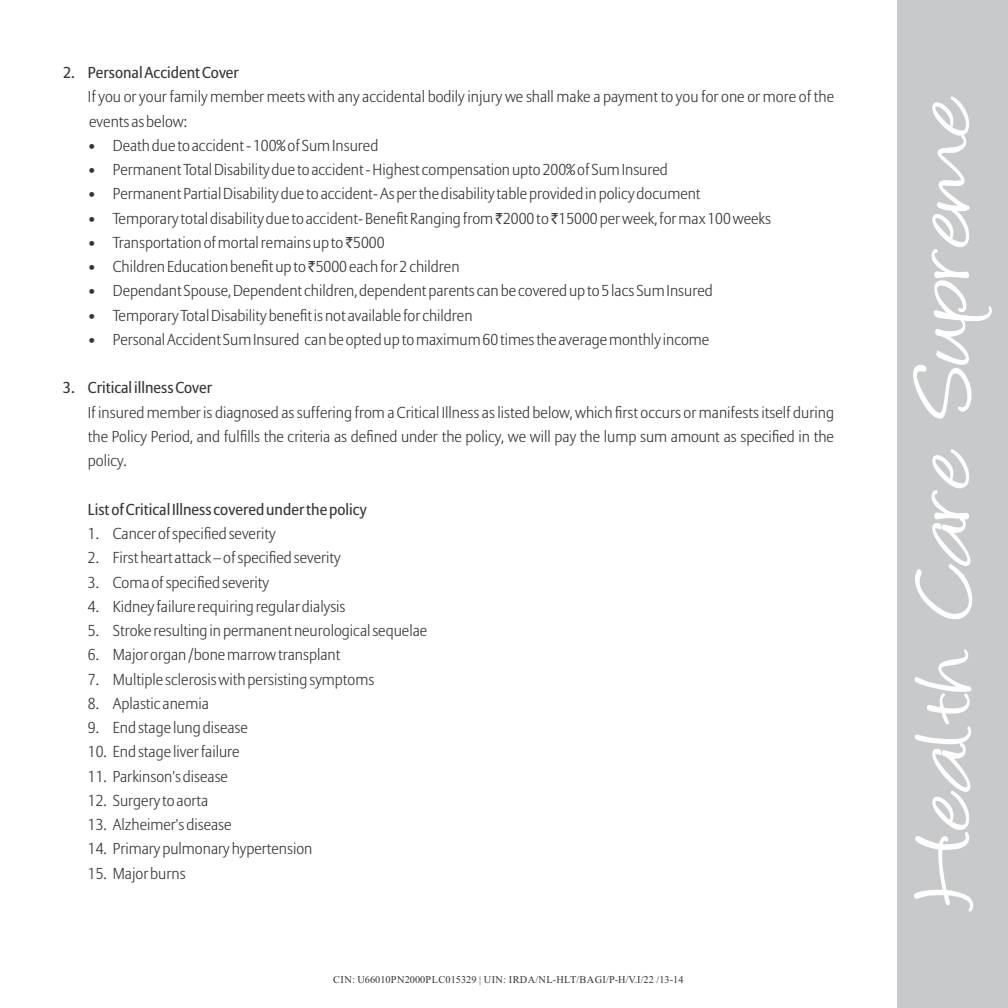
<style>
.page{position:relative;width:1008px;height:1008px;background:#fff}
.page>*{position:absolute;margin:0;border:0;box-sizing:border-box;transform-origin:0 0}
.t1{font:91.35px "Angelina";color:#fefefe;scale:1.4 1}
.t2{font:300 15.75px/24.3px "Allianz Sans";color:#373435}
.t3{font:15.75px "Allianz Sans";color:#373435}
.t4{font:10.33px "Times New Roman";letter-spacing:.02em;color:#373435}
.s1{font-family:"Rupee";font-weight:400}
</style>
<div class="page">
<div style="left:897px;top:0;width:111px;height:1008px;background:#c7c9cb"></div>
<p class="t3" style="left:63px;top:66px;width:178px">2. Personal Accident Cover</p>
<p class="t2" style="left:88px;top:86px;width:748px">If you or your family member meets with any accidental bodily injury we shall make a payment to you for one or more of the events as below:</p>
<p class="t2" style="left:88px;top:134px;width:292px">• Death due to accident - 100% of Sum Insured</p>
<p class="t2" style="left:88px;top:159px;width:582px">• Permanent Total Disability due to accident - Highest compensation upto 200% of Sum Insured</p>
<p class="t2" style="left:88px;top:183px;width:614px">• Permanent Partial Disability due to accident- As per the disability table provided in policy document</p>
<p class="t2" style="left:88px;top:207px;width:685px">• Temporary total disability due to accident- Benefit Ranging from <span class="s1">`</span>2000 to <span class="s1">`</span>15000 per week, for max 100 weeks</p>
<p class="t2" style="left:88px;top:231px;width:298px">• Transportation of mortal remains up to <span class="s1">`</span>5000</p>
<p class="t2" style="left:88px;top:256px;width:373px">• Children Education benefit up to <span class="s1">`</span>5000 each for 2 children</p>
<p class="t2" style="left:88px;top:280px;width:626px">• Dependant Spouse, Dependent children, dependent parents can be covered up to 5 lacs Sum Insured</p>
<p class="t2" style="left:88px;top:304px;width:386px">• Temporary Total Disability benefit is not available for children</p>
<p class="t2" style="left:88px;top:329px;width:623px">• Personal Accident Sum Insured can be opted up to maximum 60 times the average monthly income</p>
<p class="t3" style="left:63px;top:381px;width:151px">3. Critical illness Cover</p>
<p class="t2" style="left:88px;top:401px;width:748px;text-align:justify">If insured member is diagnosed as suffering from a Critical Illness as listed below, which first occurs or manifests itself during the Policy Period, and fulfills the criteria as defined under the policy, we will pay the lump sum amount as specified in the policy.</p>
<p class="t3" style="left:88px;top:503px;width:280px">List of Critical Illness covered under the policy</p>
<p class="t2" style="left:88px;top:523px;width:189px">1. Cancer of specified severity</p>
<p class="t2" style="left:88px;top:547px;width:254px">2. First heart attack – of specified severity</p>
<p class="t2" style="left:88px;top:571px;width:183px">3. Coma of specified severity</p>
<p class="t2" style="left:88px;top:595px;width:259px">4. Kidney failure requiring regular dialysis</p>
<p class="t2" style="left:88px;top:620px;width:341px">5. Stroke resulting in permanent neurological sequelae</p>
<p class="t2" style="left:88px;top:644px;width:254px">6. Major organ /bone marrow transplant</p>
<p class="t2" style="left:88px;top:668px;width:288px">7. Multiple sclerosis with persisting symptoms</p>
<p class="t2" style="left:88px;top:692px;width:122px">8. Aplastic anemia</p>
<p class="t2" style="left:88px;top:717px;width:162px">9. End stage lung disease</p>
<p class="t2" style="left:88px;top:741px;width:153px">10. End stage liver failure</p>
<p class="t2" style="left:88px;top:765px;width:142px">11. Parkinson's disease</p>
<p class="t2" style="left:88px;top:790px;width:122px">12. Surgery to aorta</p>
<p class="t2" style="left:88px;top:814px;width:145px">13. Alzheimer's disease</p>
<p class="t2" style="left:88px;top:838px;width:226px">14. Primary pulmonary hypertension</p>
<p class="t2" style="left:88px;top:862px;width:99px">15. Major burns</p>
<p class="t4" style="left:333px;top:976px;width:352px">CIN: U66010PN2000PLC015329 | UIN: IRDA/NL-HLT/BAGI/P-H/V.I/22 /13-14</p>
<h1 class="t1" style="left:905px;top:905px;width:582px;rotate:-90deg">Health Care Supreme</h1>
</div>
